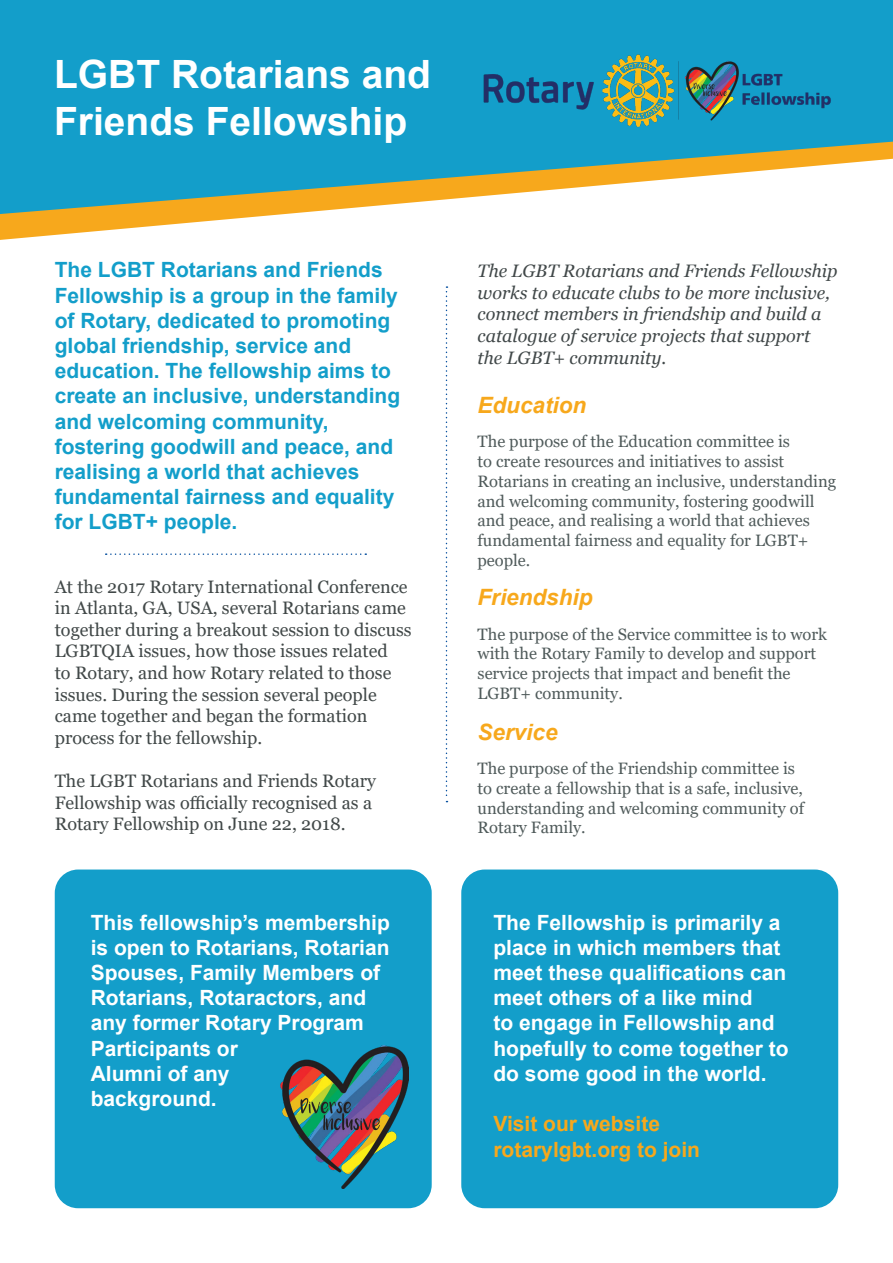
<style>
.page{position:relative;width:893px;height:1263px;background:#fff}
.page>*{position:absolute;margin:0;border:0;box-sizing:border-box;transform-origin:0 0}
.t1{font:700 39px/46.8px "Arial";color:#fff}
.t2{font:italic 700 22.5px "Arial";color:#f7a81c}
.t3{font:700 21px/25.2px "Arial";color:#fff}
.t4{font:700 21px/25.2px "Arial";color:#139eca}
.t5{font:700 21px "Arial";color:#f7a81c}
.t6{font:18px/21.6px "Georgia";color:#414848}
.t7{font:italic 18px/21.6px "Georgia";color:#414849}
.t8{font:16.5px/19.8px "Georgia";color:#505b5b}
</style>
<div class="page">
<svg style="left:0;top:214px;width:285px;height:26px"></svg>
<svg style="left:0;top:0;width:893px;height:214px;background:#41a8be"></svg>
<img style="left:476px;top:50px;width:363px;height:79px">
<div style="left:55px;top:869px;width:377px;height:339px;background:#139eca;border-radius:23px"></div>
<div style="left:461px;top:869px;width:377px;height:339px;background:#139eca;border-radius:23px"></div>
<svg style="left:446px;top:286px;width:1px;height:516px"></svg>
<svg style="left:106px;top:553px;width:260px;height:2px"></svg>
<img style="left:280px;top:1045px;width:129px;height:143px">
<p class="t1" style="left:54px;top:52px;width:379px">LGBT Rotarians and<br>Friends Fellowship</p>
<p class="t4" style="left:55px;top:258px;width:347px">The LGBT Rotarians and Friends<br>Fellowship is a group in the family of Rotary, dedicated to promoting global friendship, service and education. The fellowship aims to create an inclusive, understanding and welcoming community, fostering goodwill and peace, and realising a world that achieves fundamental fairness and equality for LGBT+ people.</p>
<p class="t6" style="left:55px;top:576px;width:358px">At the 2017 Rotary International Conference in Atlanta, GA, USA, several Rotarians came together during a breakout session to discuss LGBTQIA issues, how those issues related<br>to Rotary, and how Rotary related to those issues. During the session several people came together and began the formation process for the fellowship.</p>
<p class="t6" style="left:55px;top:770px;width:323px">The LGBT Rotarians and Friends Rotary<br>Fellowship was officially recognised as a<br>Rotary Fellowship on June 22, 2018.</p>
<p class="t3" style="left:91px;top:910px;width:301px">This fellowship’s membership is open to Rotarians, Rotarian<br>Spouses, Family Members of<br>Rotarians, Rotaractors, and any former Rotary Program<br>Participants or</p>
<p class="t3" style="left:91px;top:1061px;width:140px">Alumni of any</p>
<p class="t3" style="left:91px;top:1086px;width:128px">background.</p>
<p class="t7" style="left:477px;top:260px;width:362px">The LGBT Rotarians and Friends Fellowship works to educate clubs to be more inclusive, connect members in friendship and build a catalogue of service projects that support the LGBT+ community.</p>
<p class="t2" style="left:477px;top:390px;width:110px">Education</p>
<p class="t8" style="left:477px;top:432px;width:360px">The purpose of the Education committee is<br>to create resources and initiatives to assist Rotarians in creating an inclusive, understanding and welcoming community, fostering goodwill and peace, and realising a world that achieves fundamental fairness and equality for LGBT+ people.</p>
<p class="t2" style="left:477px;top:582px;width:117px">Friendship</p>
<p class="t8" style="left:477px;top:624px;width:351px">The purpose of the Service committee is to work with the Rotary Family to develop and support service projects that impact and benefit the LGBT+ community.</p>
<p class="t2" style="left:477px;top:717px;width:82px">Service</p>
<p class="t8" style="left:477px;top:759px;width:328px">The purpose of the Friendship committee is to create a fellowship that is a safe, inclusive, understanding and welcoming community of Rotary Family.</p>
<p class="t3" style="left:493px;top:910px;width:297px">The Fellowship is primarily a place in which members that meet these qualifications can meet others of a like mind<br>to engage in Fellowship and hopefully to come together to do some good in the world.</p>
<p class="t5" style="left:493px;top:1109px;width:168px">Visit our website</p>
<p class="t5" style="left:493px;top:1134px;width:208px">rotarylgbt.org to join</p>
</div>
